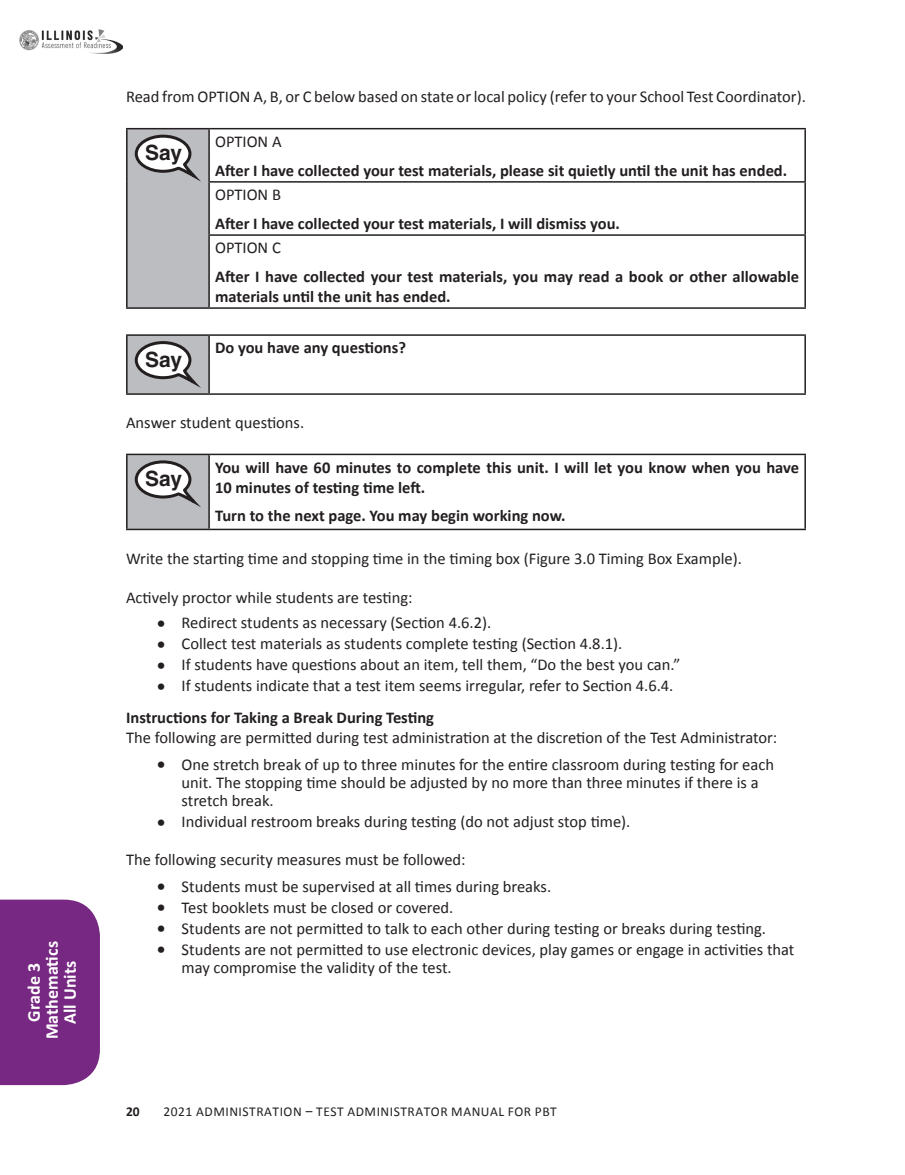
<style>
.page{position:relative;width:905px;height:1175px;background:#fff}
.page>*{position:absolute;margin:0;border:0;box-sizing:border-box;transform-origin:0 0}
.t1{font:700 21px "Helvetica LT Std";letter-spacing:-.01em;color:#231f20}
.t2{font:700 18px/18px "Calibri";color:#fff;text-align:center}
.t3{font:16.5px/18px "Calibri";color:#231f20}
.t4{font:700 16.5px/19.8px "Calibri";color:#231f20}
.t5{font:13.5px "Calibri";letter-spacing:.04em;color:#231f20}
.t6{font:700 13.5px "Calibri";color:#231f20}
.s1{font-size:20.25px}
.s2{font-weight:700}
</style>
<div class="page">
<div style="left:0;top:899px;width:100px;height:186px;background:#772882"></div>
<img style="left:19px;top:29px;width:103px;height:25px">
<div style="left:127px;top:129px;width:82px;height:179px;background:#bcbdc0"></div>
<hr style="left:126px;top:128px;width:83px;height:1px;background:#231f20">
<hr style="left:126px;top:129px;width:2px;height:53px;background:#231f20">
<hr style="left:209px;top:128px;width:597px;height:1px;background:#231f20">
<hr style="left:208px;top:129px;width:2px;height:52px;background:#231f20">
<hr style="left:804px;top:129px;width:2px;height:52px;background:#231f20">
<hr style="left:126px;top:182px;width:2px;height:53px;background:#231f20">
<hr style="left:208px;top:181px;width:598px;height:2px;background:#231f20">
<hr style="left:208px;top:183px;width:2px;height:51px;background:#231f20">
<hr style="left:804px;top:183px;width:2px;height:51px;background:#231f20">
<hr style="left:126px;top:235px;width:2px;height:72px;background:#231f20">
<hr style="left:208px;top:234px;width:598px;height:2px;background:#231f20">
<hr style="left:208px;top:236px;width:2px;height:71px;background:#231f20">
<hr style="left:804px;top:236px;width:2px;height:71px;background:#231f20">
<hr style="left:126px;top:307px;width:83px;height:2px;background:#231f20">
<hr style="left:209px;top:307px;width:597px;height:2px;background:#231f20">
<svg style="left:135px;top:135px;width:62px;height:44px"></svg>
<div style="left:127px;top:335px;width:82px;height:59px;background:#bcbdc0"></div>
<hr style="left:126px;top:334px;width:83px;height:2px;background:#231f20">
<hr style="left:126px;top:336px;width:2px;height:57px;background:#231f20">
<hr style="left:209px;top:334px;width:597px;height:2px;background:#231f20">
<hr style="left:208px;top:336px;width:2px;height:57px;background:#231f20">
<hr style="left:804px;top:336px;width:2px;height:57px;background:#231f20">
<hr style="left:126px;top:393px;width:83px;height:2px;background:#231f20">
<hr style="left:209px;top:393px;width:597px;height:2px;background:#231f20">
<svg style="left:135px;top:341px;width:62px;height:44px"></svg>
<div style="left:127px;top:454px;width:82px;height:75px;background:#bcbdc0"></div>
<hr style="left:126px;top:453px;width:83px;height:2px;background:#231f20">
<hr style="left:126px;top:455px;width:2px;height:73px;background:#231f20">
<hr style="left:209px;top:453px;width:597px;height:2px;background:#231f20">
<hr style="left:208px;top:455px;width:2px;height:73px;background:#231f20">
<hr style="left:804px;top:455px;width:2px;height:73px;background:#231f20">
<hr style="left:126px;top:528px;width:83px;height:2px;background:#231f20">
<hr style="left:209px;top:528px;width:597px;height:2px;background:#231f20">
<svg style="left:135px;top:460px;width:62px;height:44px"></svg>
<p class="t2" style="left:24px;top:1039px;width:100px;rotate:-90deg">Grade 3<br>Mathematics<br>All Units</p>
<p class="t3" style="left:126px;top:87px;width:681px">Read from OPTION A, B, or C below based on state or local policy (refer to your School Test Coordinator).</p>
<p class="t1" style="left:145px;top:140px;width:38px">Say</p>
<p class="t3" style="left:215px;top:132px;width:68px">OPTION A</p>
<p class="t4" style="left:215px;top:160px;width:573px">After I have collected your test materials, please sit quietly until the unit has ended.</p>
<p class="t3" style="left:215px;top:185px;width:67px">OPTION B</p>
<p class="t4" style="left:215px;top:213px;width:406px">After I have collected your test materials, I will dismiss you.</p>
<p class="t3" style="left:215px;top:238px;width:67px">OPTION C</p>
<p class="t4" style="left:215px;top:266px;width:585px">After I have collected your test materials, you may read a book or other allowable materials until the unit has ended.</p>
<p class="t1" style="left:145px;top:346px;width:38px">Say</p>
<p class="t4" style="left:215px;top:337px;width:192px">Do you have any questions?</p>
<p class="t3" style="left:126px;top:413px;width:180px">Answer student questions.</p>
<p class="t1" style="left:145px;top:465px;width:38px">Say</p>
<p class="t4" style="left:215px;top:457px;width:585px">You will have 60 minutes to complete this unit. I will let you know when you have<br>10 minutes of testing time left.</p>
<p class="t4" style="left:215px;top:505px;width:352px">Turn to the next page. You may begin working now.</p>
<p class="t3" style="left:126px;top:548px;width:617px">Write the starting time and stopping time in the timing box (Figure 3.0 Timing Box Example).</p>
<p class="t3" style="left:126px;top:588px;width:288px">Actively proctor while students are testing:</p>
<p class="t3" style="left:156px;top:613px;width:336px"><span class="s1">•</span> Redirect students as necessary (Section 4.6.2).</p>
<p class="t3" style="left:156px;top:634px;width:468px"><span class="s1">•</span> Collect test materials as students complete testing (Section 4.8.1).</p>
<p class="t3" style="left:156px;top:655px;width:525px"><span class="s1">•</span> If students have questions about an item, tell them, “Do the best you can.”</p>
<p class="t3" style="left:126px;top:669px;width:549px;line-height:31.8px;text-indent:30px"><span class="s1">•</span> If students indicate that a test item seems irregular, refer to Section 4.6.4.<br><span class="s2">Instructions for Taking a Break During Testing</span></p>
<p class="t3" style="left:126px;top:728px;width:652px">The following are permitted during test administration at the discretion of the Test Administrator:</p>
<p class="t3" style="left:182px;top:755px;width:594px;text-indent:-26px"><span class="s1">•</span> One stretch break of up to three minutes for the entire classroom during testing for each unit. The stopping time should be adjusted by no more than three minutes if there is a stretch break.</p>
<p class="t3" style="left:156px;top:812px;width:476px"><span class="s1">•</span> Individual restroom breaks during testing (do not adjust stop time).</p>
<p class="t3" style="left:126px;top:850px;width:341px">The following security measures must be followed:</p>
<p class="t3" style="left:156px;top:877px;width:396px"><span class="s1">•</span> Students must be supervised at all times during breaks.</p>
<p class="t3" style="left:156px;top:898px;width:299px"><span class="s1">•</span> Test booklets must be closed or covered.</p>
<p class="t3" style="left:156px;top:919px;width:611px"><span class="s1">•</span> Students are not permitted to talk to each other during testing or breaks during testing.</p>
<p class="t3" style="left:182px;top:940px;width:614px;text-indent:-26px"><span class="s1">•</span> Students are not permitted to use electronic devices, play games or engage in activities that may compromise the validity of the test.</p>
<p class="t6" style="left:126px;top:1102px;width:15px">20</p>
<p class="t5" style="left:163px;top:1102px;width:395px">2021 ADMINISTRATION – TEST ADMINISTRATOR MANUAL FOR PBT</p>
</div>
